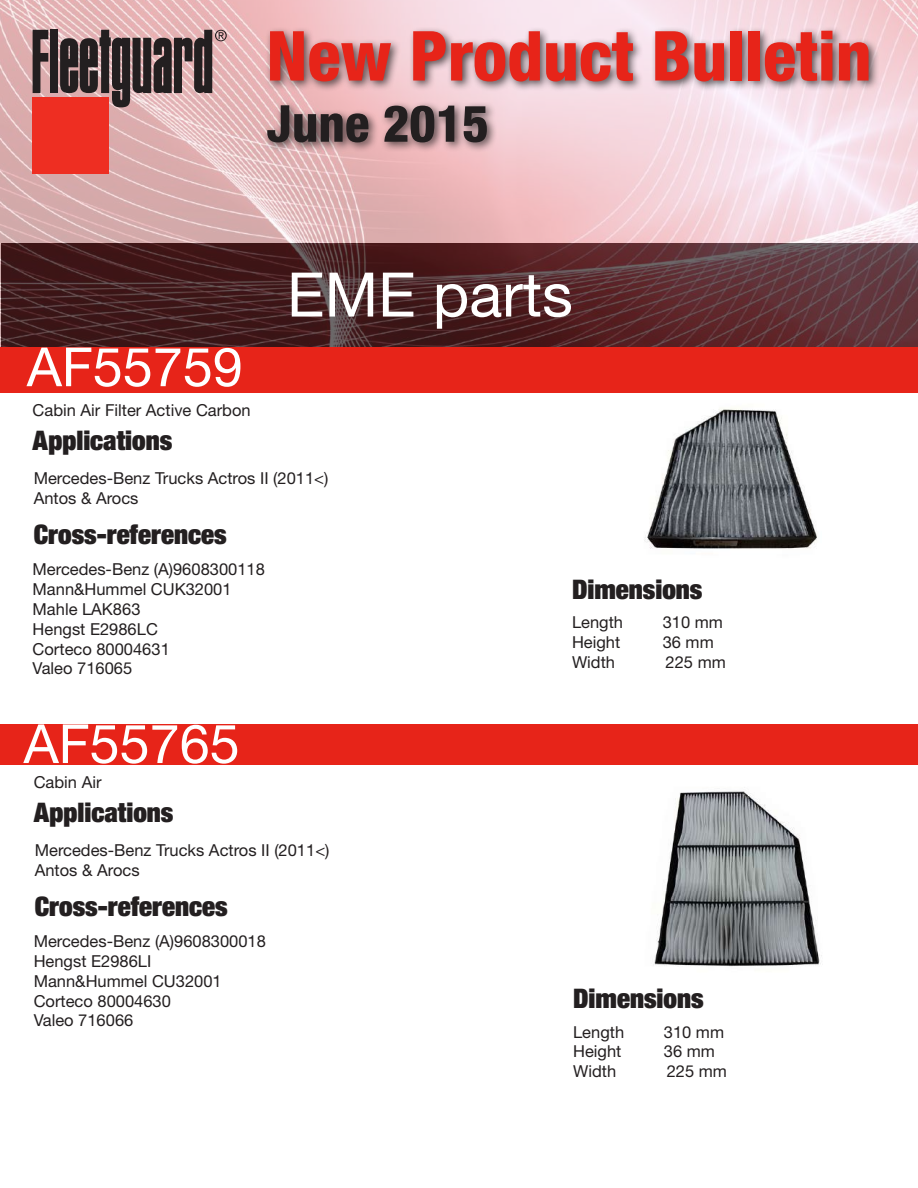
<style>
.page{position:relative;width:918px;height:1188px;background:#fff}
.page>*{position:absolute;margin:0;border:0;box-sizing:border-box;transform-origin:0 0}
.t1{font:800 condensed 69px "Helvetica Neue LT Std";color:#e72419}
.t2{font:61.5px "Helvetica Neue LT Std";color:#fff}
.t3{font:54px "Helvetica Neue LT Std";color:#fff}
.t4{font:800 condensed 51px "Helvetica Neue LT Std";color:#231f20}
.t5{font:900 condensed 27px "Helvetica Neue LT Std";color:#231f20}
.t6{font:16.5px/19.8px "Helvetica Neue LT Std";color:#231f20}
</style>
<div class="page">
<img style="left:0;top:0;width:918px;height:348px">
<div style="left:33px;top:97px;width:76px;height:76px;background:#ee2e22"></div>
<div style="left:50px;top:30px;width:8px;height:63px;background:#231f20"></div>
<svg style="left:33px;top:30px;width:15px;height:63px"></svg>
<svg style="left:60px;top:30px;width:167px;height:77px;background:#7e6363"></svg>
<div style="left:262px;top:26px;width:618px;height:127px;background:#231f20;opacity:.75"></div>
<div style="left:0;top:348px;width:918px;height:45px;background:#e72419"></div>
<div style="left:0;top:724px;width:918px;height:41px;background:#e72419"></div>
<img style="left:644px;top:408px;width:173px;height:141px">
<img style="left:653px;top:791px;width:169px;height:176px">
<h1 class="t1" style="left:266px;top:13px;width:607px">New Product Bulletin</h1>
<h3 class="t4" style="left:266px;top:92px;width:224px">June 2015</h3>
<h3 class="t3" style="left:27px;top:335px;width:218px">AF55759</h3>
<p class="t6" style="left:33px;top:400px;width:220px">Cabin Air Filter Active Carbon</p>
<h2 class="t2" style="left:287px;top:258px;width:287px">EME parts</h2>
<h3 class="t5" style="left:33px;top:423px;width:141px">Applications</h3>
<p class="t6" style="left:34px;top:468px;width:296px">Mercedes-Benz Trucks Actros II (2011&lt;)<br>Antos &amp; Arocs</p>
<h3 class="t5" style="left:34px;top:517px;width:194px">Cross-references</h3>
<p class="t6" style="left:33px;top:559px;width:234px">Mercedes-Benz (A)9608300118<br>Mann&amp;Hummel CUK32001<br>Mahle LAK863<br>Hengst E2986LC<br>Corteco 80004631<br>Valeo 716065</p>
<h3 class="t3" style="left:24px;top:712px;width:218px">AF55765</h3>
<p class="t6" style="left:34px;top:772px;width:69px">Cabin Air</p>
<h3 class="t5" style="left:34px;top:795px;width:141px">Applications</h3>
<p class="t6" style="left:35px;top:840px;width:296px">Mercedes-Benz Trucks Actros II (2011&lt;)<br>Antos &amp; Arocs</p>
<h3 class="t5" style="left:35px;top:889px;width:194px">Cross-references</h3>
<p class="t6" style="left:34px;top:931px;width:234px">Mercedes-Benz (A)9608300018<br>Hengst E2986LI<br>Mann&amp;Hummel CU32001<br>Corteco 80004630<br>Valeo 716066</p>
<h3 class="t5" style="left:572px;top:572px;width:132px">Dimensions</h3>
<p class="t6" style="left:572px;top:612px;width:53px">Length</p>
<p class="t6" style="left:663px;top:612px;width:62px">310 mm</p>
<p class="t6" style="left:572px;top:632px;width:50px">Height</p>
<p class="t6" style="left:663px;top:632px;width:53px">36 mm</p>
<p class="t6" style="left:572px;top:652px;width:45px">Width</p>
<p class="t6" style="left:666px;top:652px;width:62px">225 mm</p>
<h3 class="t5" style="left:573px;top:981px;width:132px">Dimensions</h3>
<p class="t6" style="left:573px;top:1022px;width:53px">Length</p>
<p class="t6" style="left:664px;top:1022px;width:62px">310 mm</p>
<p class="t6" style="left:573px;top:1041px;width:50px">Height</p>
<p class="t6" style="left:664px;top:1041px;width:53px">36 mm</p>
<p class="t6" style="left:573px;top:1061px;width:45px">Width</p>
<p class="t6" style="left:667px;top:1061px;width:62px">225 mm</p>
</div>
